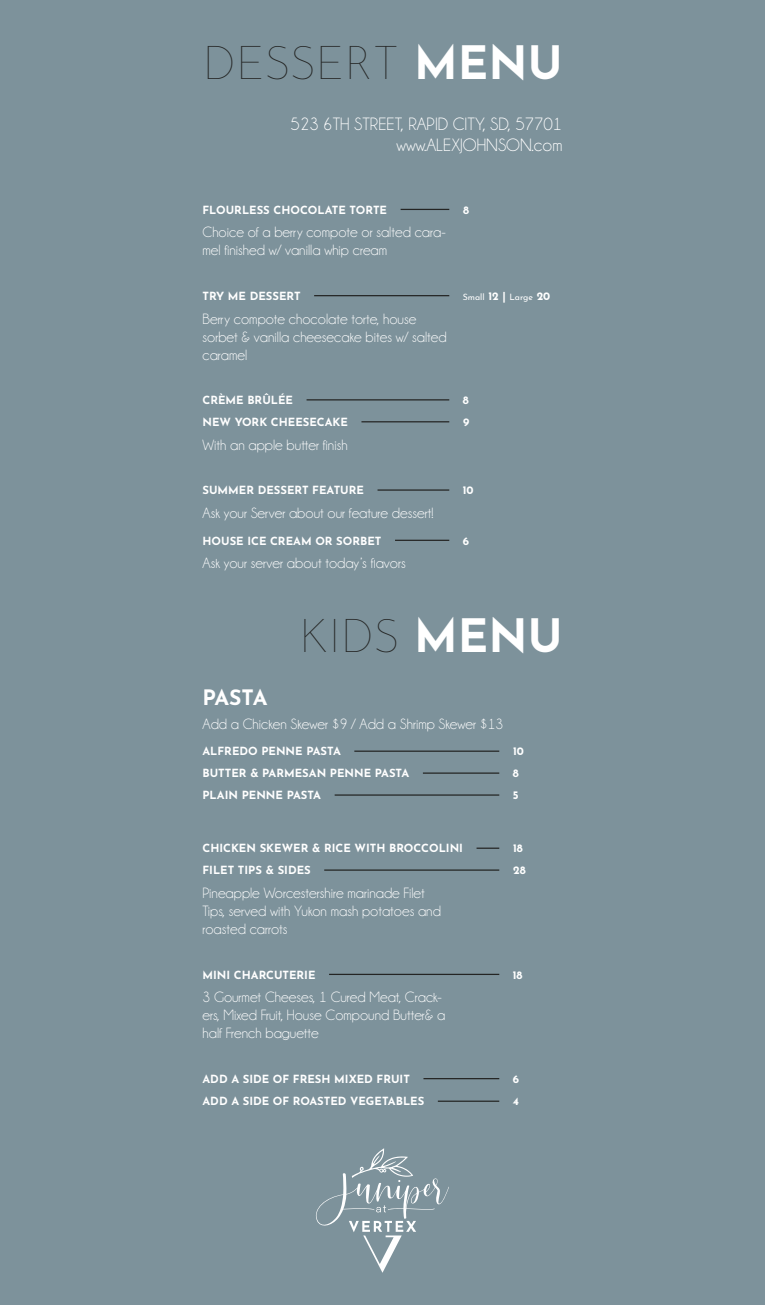
<style>
.page{position:relative;width:765px;height:1305px;background:#7d929b}
.page>*{position:absolute;margin:0;border:0;box-sizing:border-box;transform-origin:0 0}
.t1{font:100 46px "Josefin Sans";color:#242524}
.t2{font:700 21.25px "Josefin Sans";letter-spacing:-.03em;color:#fff}
.t3{font:18px "Champagne&Limousines";color:#fff}
.t4{font:15px/18px "Champagne&Limousines";color:#fff}
.t5{font:700 11.25px "Josefin Sans";color:#fff}
.t6{font:8.75px "Josefin Sans";color:#fff}
.s1{font-weight:700;color:#fff}
.s2{font-weight:700;font-size:11.25px}
</style>
<div class="page">
<hr style="left:401px;top:209px;width:48px;height:1px;background:#242524">
<hr style="left:378px;top:489px;width:71px;height:2px;background:#242524">
<hr style="left:395px;top:540px;width:54px;height:1px;background:#242524">
<hr style="left:361px;top:421px;width:88px;height:1px;background:#242524">
<hr style="left:314px;top:295px;width:135px;height:1px;background:#242524">
<hr style="left:307px;top:399px;width:142px;height:1px;background:#242524">
<svg style="left:316px;top:1148px;width:133px;height:125px"></svg>
<hr style="left:354px;top:751px;width:145px;height:1px;background:#242524">
<hr style="left:329px;top:974px;width:170px;height:1px;background:#242524">
<hr style="left:423px;top:1078px;width:76px;height:1px;background:#242524">
<hr style="left:438px;top:1101px;width:61px;height:1px;background:#242524">
<svg style="left:477px;top:848px;width:22px;height:1px"></svg>
<hr style="left:324px;top:869px;width:175px;height:2px;background:#242524">
<hr style="left:423px;top:772px;width:76px;height:2px;background:#242524">
<hr style="left:335px;top:794px;width:164px;height:2px;background:#242524">
<p class="t1" style="left:203px;top:29px;width:362px">DESSERT <span class="s1">MENU</span></p>
<p class="t3" style="left:291px;top:115px;width:273px">523 6TH STREET, RAPID CITY, SD, 57701</p>
<p class="t3" style="left:397px;top:136px;width:167px">www.ALEXJOHNSON.com</p>
<p class="t5" style="left:202px;top:200px;width:186px">FLOURLESS CHOCOLATE TORTE</p>
<p class="t4" style="left:202px;top:224px;width:245px">Choice of a berry compote or salted cara&shy;mel finished w/ vanilla whip cream</p>
<p class="t5" style="left:202px;top:286px;width:100px">TRY ME DESSERT</p>
<p class="t4" style="left:202px;top:310px;width:246px">Berry compote chocolate torte, house sorbet &amp; vanilla cheesecake bites w/ salted caramel</p>
<p class="t5" style="left:202px;top:390px;width:92px">CRÈME BRÛLÉE</p>
<p class="t5" style="left:202px;top:412px;width:147px">NEW YORK CHEESECAKE</p>
<p class="t4" style="left:202px;top:436px;width:147px">With an apple butter finish</p>
<p class="t5" style="left:202px;top:480px;width:163px">SUMMER DESSERT FEATURE</p>
<p class="t4" style="left:202px;top:504px;width:232px">Ask your Server about our feature dessert!</p>
<p class="t4" style="left:202px;top:554px;width:205px">Ask your server about today’s flavors</p>
<p class="t5" style="left:202px;top:531px;width:181px">HOUSE ICE CREAM OR SORBET</p>
<p class="t5" style="left:463px;top:200px;width:7px">8</p>
<p class="t6" style="left:463px;top:290px;width:89px">Small <span class="s2">12 |</span> Large <span class="s2">20</span></p>
<p class="t5" style="left:463px;top:390px;width:7px">8</p>
<p class="t5" style="left:463px;top:412px;width:8px">9</p>
<p class="t5" style="left:463px;top:480px;width:12px">10</p>
<p class="t5" style="left:463px;top:531px;width:8px">6</p>
<p class="t2" style="left:202px;top:678px;width:67px">PASTA</p>
<p class="t1" style="left:299px;top:602px;width:265px">KIDS <span class="s1">MENU</span></p>
<p class="t4" style="left:202px;top:715px;width:302px">Add a Chicken Skewer $9 / Add a Shrimp Skewer $13</p>
<p class="t5" style="left:202px;top:741px;width:140px">ALFREDO PENNE PASTA</p>
<p class="t5" style="left:202px;top:763px;width:208px">BUTTER &amp; PARMESAN PENNE PASTA</p>
<p class="t5" style="left:202px;top:785px;width:120px">PLAIN PENNE PASTA</p>
<p class="t5" style="left:513px;top:741px;width:12px">10</p>
<p class="t5" style="left:513px;top:763px;width:7px">8</p>
<p class="t5" style="left:513px;top:785px;width:7px">5</p>
<p class="t5" style="left:202px;top:838px;width:262px">CHICKEN SKEWER &amp; RICE WITH BROCCOLINI</p>
<p class="t5" style="left:202px;top:860px;width:110px">FILET TIPS &amp; SIDES</p>
<p class="t4" style="left:202px;top:884px;width:240px">Pineapple Worcestershire marinade Filet<br>Tips, served with Yukon mash potatoes and roasted carrots</p>
<p class="t5" style="left:202px;top:965px;width:115px">MINI CHARCUTERIE</p>
<p class="t4" style="left:202px;top:989px;width:244px">3 Gourmet Cheeses, 1 Cured Meat, Crack&shy;ers, Mixed Fruit, House Compound Butter&amp; a half French baguette</p>
<p class="t5" style="left:202px;top:1069px;width:209px">ADD A SIDE OF FRESH MIXED FRUIT</p>
<p class="t5" style="left:202px;top:1091px;width:223px">ADD A SIDE OF ROASTED VEGETABLES</p>
<p class="t5" style="left:513px;top:838px;width:11px">18</p>
<p class="t5" style="left:513px;top:860px;width:14px">28</p>
<p class="t5" style="left:513px;top:965px;width:11px">18</p>
<p class="t5" style="left:513px;top:1069px;width:8px">6</p>
<p class="t5" style="left:513px;top:1091px;width:8px">4</p>
</div>
